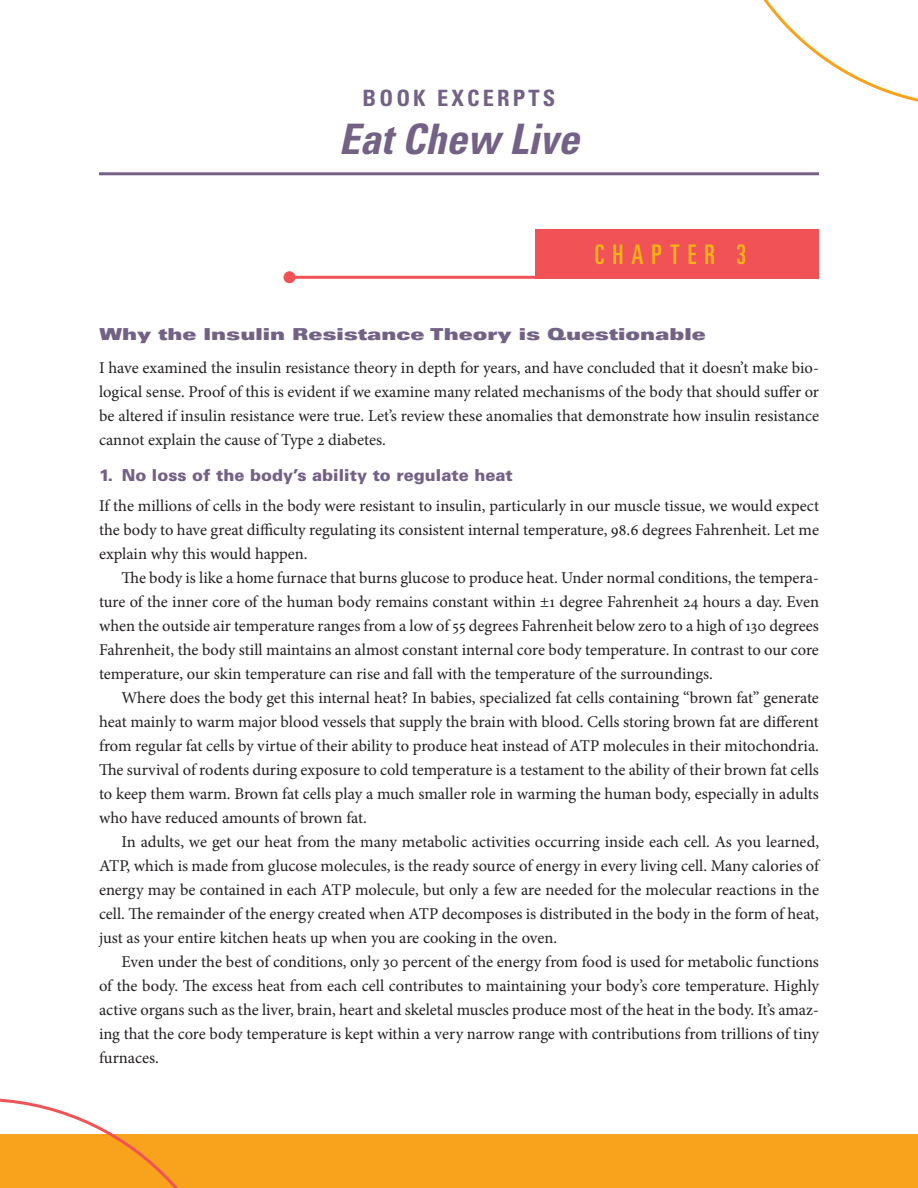
<style>
.page{position:relative;width:918px;height:1188px;background:#fff}
.page>*{position:absolute;margin:0;border:0;box-sizing:border-box;transform-origin:0 0}
._05_Book_Excerpt_Boo{font:italic 700 condensed 42px "Univers LT Std";color:#736186}
.t1{font:ultra-condensed 27px "Univers LT Std";letter-spacing:.3em;color:#fbb416}
._05_Book_Excerpt_Hea{font:700 condensed 22.5px "Univers LT Std";letter-spacing:.14em;color:#736186}
._04BodyText{font:16.5px/24px "Minion Pro";color:#231f20;text-align:justify}
._04BodyText_FL{font:16.5px/24px "Minion Pro";color:#231f20;text-align:justify}
._05Head_A{font:16.5px "Univers LT Std X Black Ex";color:#736186}
._05Head_B{font:900 16.5px "Univers LT Std";color:#736186}
</style>
<div class="page">
<div style="left:0;top:1134px;width:918px;height:54px;background:#f9a21c"></div>
<svg style="left:763px;top:0;width:155px;height:102px"></svg>
<svg style="left:0;top:1098px;width:178px;height:90px"></svg>
<hr style="left:99px;top:172px;width:720px;height:3px;background:#736186">
<hr style="left:290px;top:276px;width:246px;height:3px;background:#f05256">
<div style="left:284px;top:271px;width:12px;height:12px;background:#f05256;border-radius:50%"></div>
<div style="left:536px;top:229px;width:283px;height:50px;background:#f05256"></div>
<p class="_05_Book_Excerpt_Hea" style="left:363px;top:84px;width:194px">BOOK EXCERPTS</p>
<p class="_05_Book_Excerpt_Boo" style="left:339px;top:114px;width:242px">Eat Chew Live</p>
<p class="t1" style="left:595px;top:239px;width:153px">CHAPTER 3</p>
<p class="_05Head_A" style="left:99px;top:325px;width:608px">Why the Insulin Resistance Theory is Questionable</p>
<p class="_04BodyText_FL" style="left:99px;top:356px;width:722px">I have examined the insulin resistance theory in depth for years, and have concluded that it doesn’t make bio&shy;logical sense. Proof of this is evident if we examine many related mechanisms of the body that should suffer or be altered if insulin resistance were true. Let’s review these anomalies that demonstrate how insulin resistance cannot explain the cause of Type 2 diabetes.</p>
<p class="_05Head_B" style="left:99px;top:465px;width:415px">1. No loss of the body’s ability to regulate heat</p>
<p class="_04BodyText_FL" style="left:99px;top:494px;width:722px">If the millions of cells in the body were resistant to insulin, particularly in our muscle tissue, we would expect the body to have great difficulty regulating its consistent internal temperature, 98.6 degrees Fahrenheit. Let me explain why this would happen.</p>
<p class="_04BodyText" style="left:99px;top:566px;width:722px;text-indent:22px">The body is like a home furnace that burns glucose to produce heat. Under normal conditions, the tempera&shy;ture of the inner core of the human body remains constant within ±1 degree Fahrenheit 24 hours a day. Even when the outside air temperature ranges from a low of 55 degrees Fahrenheit below zero to a high of 130 degrees Fahrenheit, the body still maintains an almost constant internal core body temperature. In contrast to our core temperature, our skin temperature can rise and fall with the temperature of the surroundings.</p>
<p class="_04BodyText" style="left:99px;top:686px;width:722px;text-indent:22px">Where does the body get this internal heat? In babies, specialized fat cells containing “brown fat” generate heat mainly to warm major blood vessels that supply the brain with blood. Cells storing brown fat are different from regular fat cells by virtue of their ability to produce heat instead of ATP molecules in their mitochondria.<br>The survival of rodents during exposure to cold temperature is a testament to the ability of their brown fat cells to keep them warm. Brown fat cells play a much smaller role in warming the human body, especially in adults who have reduced amounts of brown fat.</p>
<p class="_04BodyText" style="left:99px;top:830px;width:722px;text-indent:22px">In adults, we get our heat from the many metabolic activities occurring inside each cell. As you learned, ATP, which is made from glucose molecules, is the ready source of energy in every living cell. Many calories of energy may be contained in each ATP molecule, but only a few are needed for the molecular reactions in the cell. The remainder of the energy created when ATP decomposes is distributed in the body in the form of heat, just as your entire kitchen heats up when you are cooking in the oven.</p>
<p class="_04BodyText" style="left:99px;top:950px;width:722px;text-indent:22px">Even under the best of conditions, only 30 percent of the energy from food is used for metabolic functions of the body. The excess heat from each cell contributes to maintaining your body’s core temperature. Highly active organs such as the liver, brain, heart and skeletal muscles produce most of the heat in the body. It’s amaz&shy;ing that the core body temperature is kept within a very narrow range with contributions from trillions of tiny furnaces.</p>
</div>
